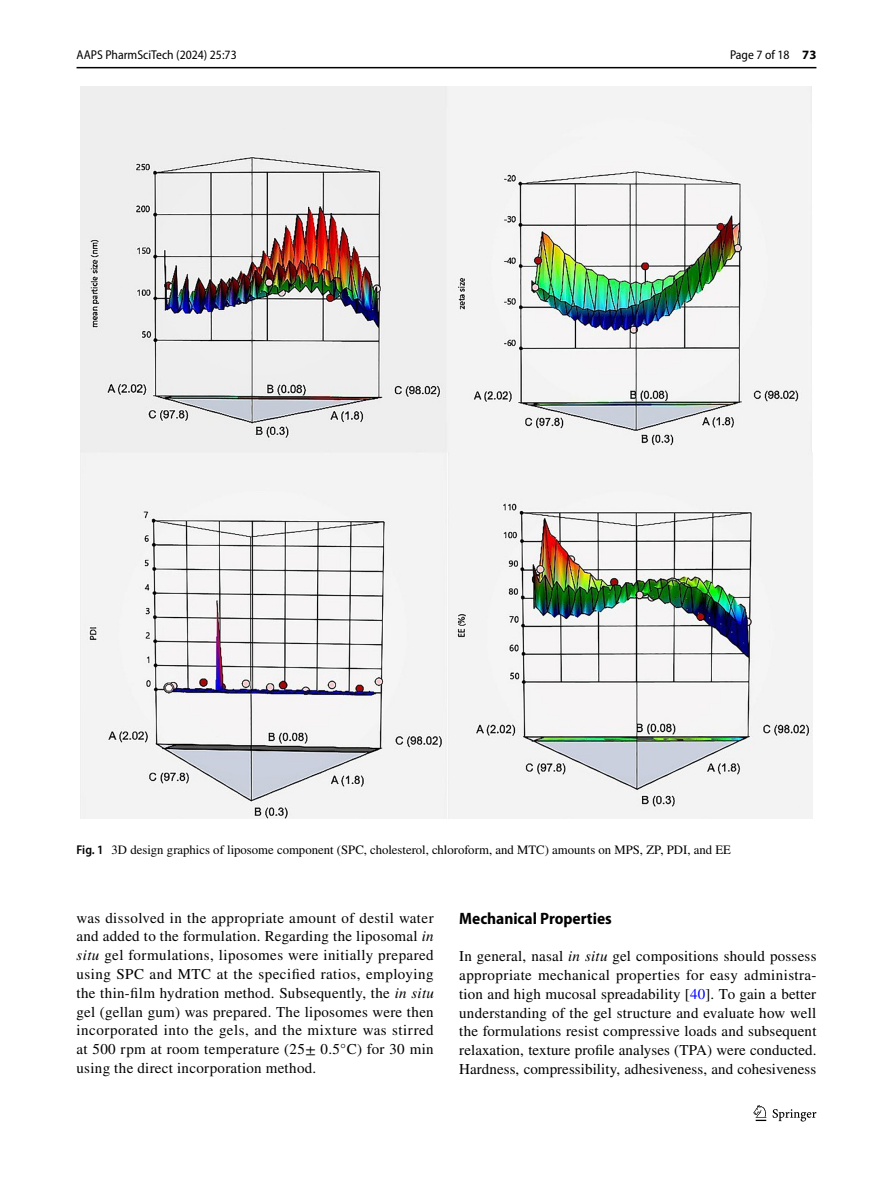
<style>
.page{position:relative;width:893px;height:1187px;background:#fff}
.page>*{position:absolute;margin:0;border:0;box-sizing:border-box;transform-origin:0 0}
.t1{font:700 semi-condensed 16.5px "Myriad Pro";color:#000}
.t2{font:15px/18.8px "STIX";letter-spacing:.005em;color:#000;text-align:justify}
.t3{font:12.75px "STIX";color:#000}
.t4{font:semi-condensed 12.75px "Myriad Pro";color:#000}
.s1{font-weight:700;font-stretch:normal}
.s2{font-family:"Myriad Pro";font-weight:600;font-stretch:semi-condensed}
.s3{font-style:italic}
.s4{color:#00f}
</style>
<div class="page">
<hr style="left:77px;top:67px;width:739px;height:1px;background:#000">
<svg style="left:753px;top:1105px;width:13px;height:15px"></svg>
<svg style="left:773px;top:1109px;width:43px;height:12px"></svg>
<img style="left:81px;top:87px;width:731px;height:731px">
<p class="t4" style="left:77px;top:48px;width:162px">AAPS PharmSciTech (2024) 25:73</p>
<p class="t4" style="left:730px;top:48px;width:88px">Page 7 of 18 <span class="s1">73</span></p>
<p class="t3" style="left:77px;top:840px;width:656px"><span class="s2">Fig. 1</span> 3D design graphics of liposome component (SPC, cholesterol, chloroform, and MTC) amounts on MPS, ZP, PDI, and EE</p>
<p class="t2" style="left:77px;top:909px;width:359px">was dissolved in the appropriate amount of destil water and added to the formulation. Regarding the liposomal <span class="s3">in situ</span> gel formulations, liposomes were initially prepared using SPC and MTC at the specified ratios, employing the thin-film hydration method. Subsequently, the <span class="s3">in situ </span>gel (gellan gum) was prepared. The liposomes were then incorporated into the gels, and the mixture was stirred at 500 rpm at room temperature (25± 0.5°C) for 30 min using the direct incorporation method.</p>
<p class="t1" style="left:459px;top:909px;width:154px">Mechanical Properties</p>
<p class="t2" style="left:459px;top:947px;width:359px">In general, nasal <span class="s3">in situ</span> gel compositions should possess appropriate mechanical properties for easy administra&shy;tion and high mucosal spreadability [<span class="s4">40</span>]. To gain a better understanding of the gel structure and evaluate how well the formulations resist compressive loads and subsequent relaxation, texture profile analyses (TPA) were conducted.<br>Hardness, compressibility, adhesiveness, and cohesiveness</p>
</div>
